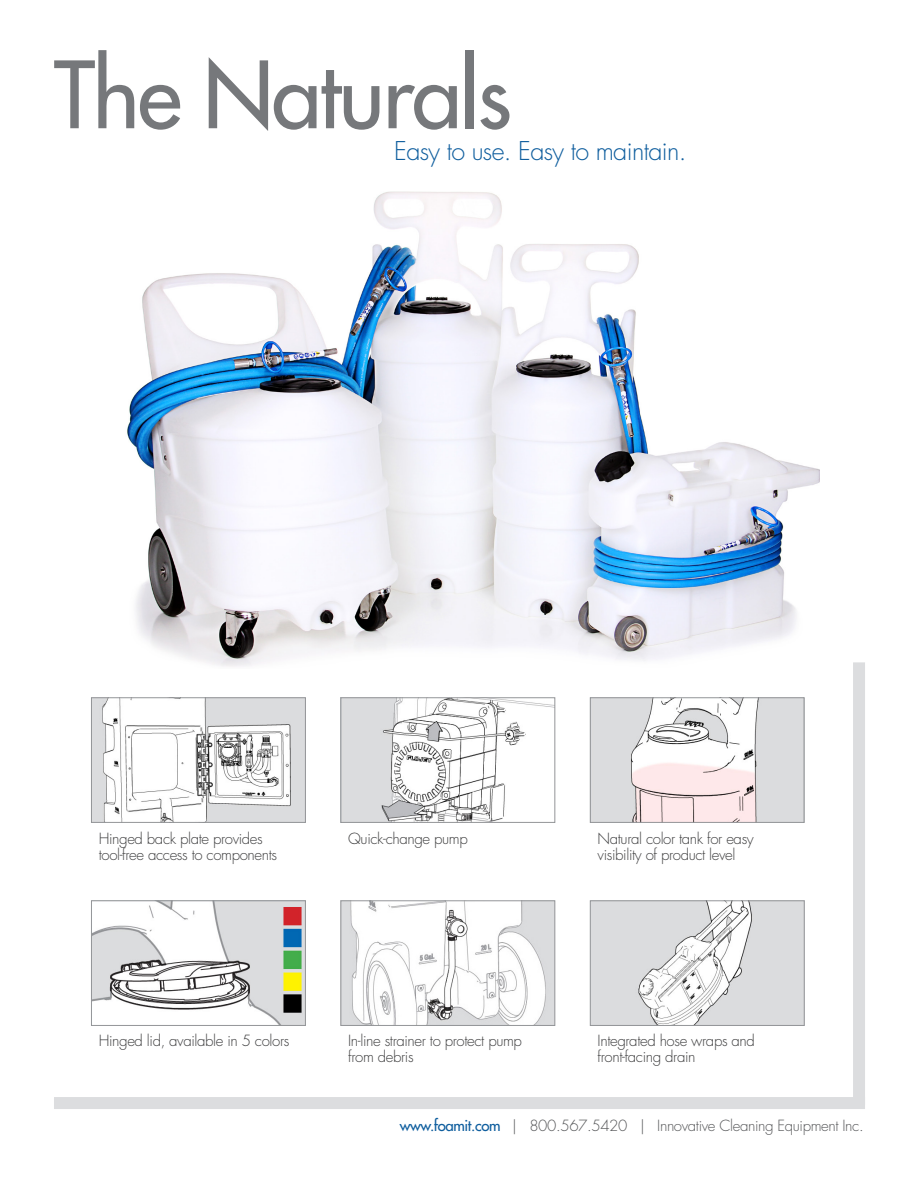
<style>
.page{position:relative;width:918px;height:1188px;background:#fff}
.page>*{position:absolute;margin:0;border:0;box-sizing:border-box;transform-origin:0 0}
.Heading1{font:500 90px "Futura Std";letter-spacing:-.025em;color:#76787b}
.Sub-Heading{font:300 25.2px "Futura Std";letter-spacing:-.025em;color:#0f5e9e}
.Sub-text{font:300 15px/16.5px "Futura Std";letter-spacing:-.025em;color:#3e3e3f}
.t1{font:300 15px "Futura Std";letter-spacing:-.025em;color:#57585a}
.s1{font-weight:500;color:#0f5e9e}
</style>
<div class="page">
<img style="left:127px;top:191px;width:693px;height:476px">
<div style="left:54px;top:1097px;width:811px;height:12px;background:#dcdddf"></div>
<div style="left:853px;top:662px;width:12px;height:443px;background:#dcdddf"></div>
<img style="left:93px;top:700px;width:211px;height:121px">
<div style="left:91px;top:698px;width:215px;height:125px;border:1px solid #939598"></div>
<img style="left:93px;top:903px;width:211px;height:121px">
<div style="left:91px;top:901px;width:215px;height:125px;border:1px solid #939598"></div>
<img style="left:343px;top:700px;width:210px;height:121px">
<div style="left:341px;top:698px;width:214px;height:125px;border:1px solid #939598"></div>
<img style="left:592px;top:700px;width:210px;height:121px">
<div style="left:590px;top:698px;width:214px;height:125px;border:1px solid #939598"></div>
<img style="left:343px;top:903px;width:210px;height:121px">
<div style="left:341px;top:901px;width:214px;height:125px;border:1px solid #939598"></div>
<img style="left:592px;top:903px;width:210px;height:121px">
<div style="left:590px;top:901px;width:214px;height:125px;border:1px solid #939598"></div>
<p class="Heading1" style="left:54px;top:39px;width:459px">The Naturals</p>
<p class="Sub-Heading" style="left:394px;top:136px;width:294px">Easy to use. Easy to maintain.</p>
<p class="Sub-text" style="left:99px;top:831px;width:166px">Hinged back plate provides</p>
<p class="Sub-text" style="left:99px;top:847px;width:180px">tool-free access to components</p>
<p class="Sub-text" style="left:348px;top:831px;width:121px">Quick-change pump</p>
<p class="Sub-text" style="left:598px;top:831px;width:158px">Natural color tank for easy visibility of product level</p>
<p class="Sub-text" style="left:99px;top:1033px;width:192px">Hinged lid, available in 5 colors</p>
<p class="Sub-text" style="left:348px;top:1033px;width:175px">In-line strainer to protect pump from debris</p>
<p class="Sub-text" style="left:598px;top:1033px;width:159px">Integrated hose wraps and</p>
<p class="Sub-text" style="left:598px;top:1049px;width:99px">front-facing drain</p>
<p class="t1" style="left:400px;top:1116px;width:465px"><span class="s1">www.foamit.com</span> | 800.567.5420 | Innovative Cleaning Equipment Inc.</p>
</div>
